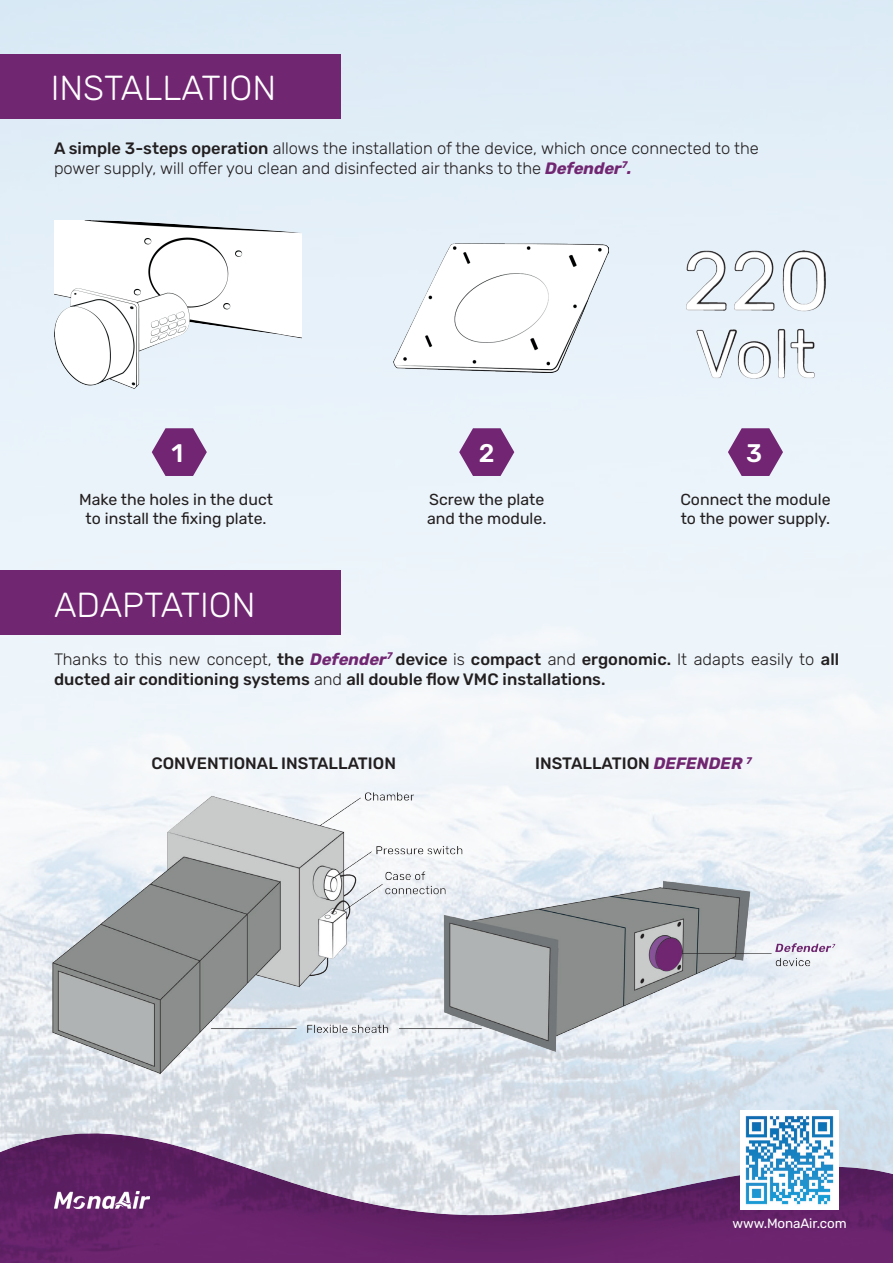
<style>
.page{position:relative;width:893px;height:1263px;background:#fff}
.page>*{position:absolute;margin:0;border:0;box-sizing:border-box;transform-origin:0 0}
.t1{font:300 34.8px "Rubik";color:#fff}
.t2{font:500 25.5px "Rubik";color:#fff}
.t3{font:500 16.5px/19.8px "Rubik";color:#231f20}
.t4{font:300 16.5px/19.8px "Rubik";color:#231f20}
.t5{font:15.9px/19px "Rubik";color:#231f20}
.t6{font:13.35px "Rubik";letter-spacing:-.01em;color:#fff}
.s1{font-weight:500}
.s2{font-weight:700;font-style:italic;color:#712672}
.s3{font-weight:300}
</style>
<div class="page">
<img style="left:0;top:0;width:893px;height:1132px">
<div style="left:0;top:1132px;width:893px;height:131px;background:#231f20;opacity:.5"></div>
<img style="left:54px;top:1191px;width:96px;height:18px">
<div style="left:0;top:571px;width:340px;height:64px;background:#712672"></div>
<div style="left:0;top:54px;width:340px;height:64px;background:#712672"></div>
<img style="left:740px;top:1110px;width:99px;height:99px">
<img style="left:55px;top:220px;width:246px;height:168px">
<img style="left:394px;top:243px;width:215px;height:130px">
<svg style="left:152px;top:428px;width:55px;height:48px;background:#8f5994"></svg>
<svg style="left:459px;top:428px;width:55px;height:48px;background:#8f5994"></svg>
<svg style="left:728px;top:428px;width:55px;height:48px;background:#8f5994"></svg>
<img style="left:685px;top:251px;width:141px;height:128px">
<img style="left:33px;top:791px;width:814px;height:288px">
<h1 class="t1" style="left:51px;top:69px;width:227px">INSTALLATION</h1>
<p class="t4" style="left:54px;top:139px;width:706px"><span class="s1">A simple 3-steps operation</span> allows the installation of the device, which once connected to the power supply, will offer you clean and disinfected air thanks to the <span class="s2">Defender</span><sup>7</sup><span class="s2">.</span></p>
<h2 class="t2" style="left:172px;top:439px;width:13px">1</h2>
<h2 class="t2" style="left:479px;top:439px;width:17px">2</h2>
<h2 class="t2" style="left:746px;top:439px;width:18px">3</h2>
<p class="t5" style="left:79px;top:491px;width:195px;text-align:center">Make the holes in the duct to install the fixing plate.</p>
<p class="t5" style="left:427px;top:491px;width:121px">Screw the plate and the module.</p>
<p class="t5" style="left:680px;top:491px;width:152px">Connect the module to the power supply.</p>
<h1 class="t1" style="left:54px;top:585px;width:203px">ADAPTATION</h1>
<p class="t3" style="left:54px;top:650px;width:787px"><span class="s3">Thanks to this new concept,</span> the <span class="s2">Defender</span><sup>7</sup> device <span class="s3">is</span> compact <span class="s3">and</span> ergonomic. <span class="s3">It adapts easily to</span> all ducted air conditioning systems <span class="s3">and</span> all double flow VMC installations.</p>
<p class="t3" style="left:151px;top:754px;width:246px">CONVENTIONAL INSTALLATION</p>
<p class="t3" style="left:535px;top:754px;width:218px">INSTALLATION <span class="s2">DEFENDER</span> <sup>7</sup></p>
<p class="t6" style="left:733px;top:1215px;width:116px">www.MonaAir.com</p>
</div>
